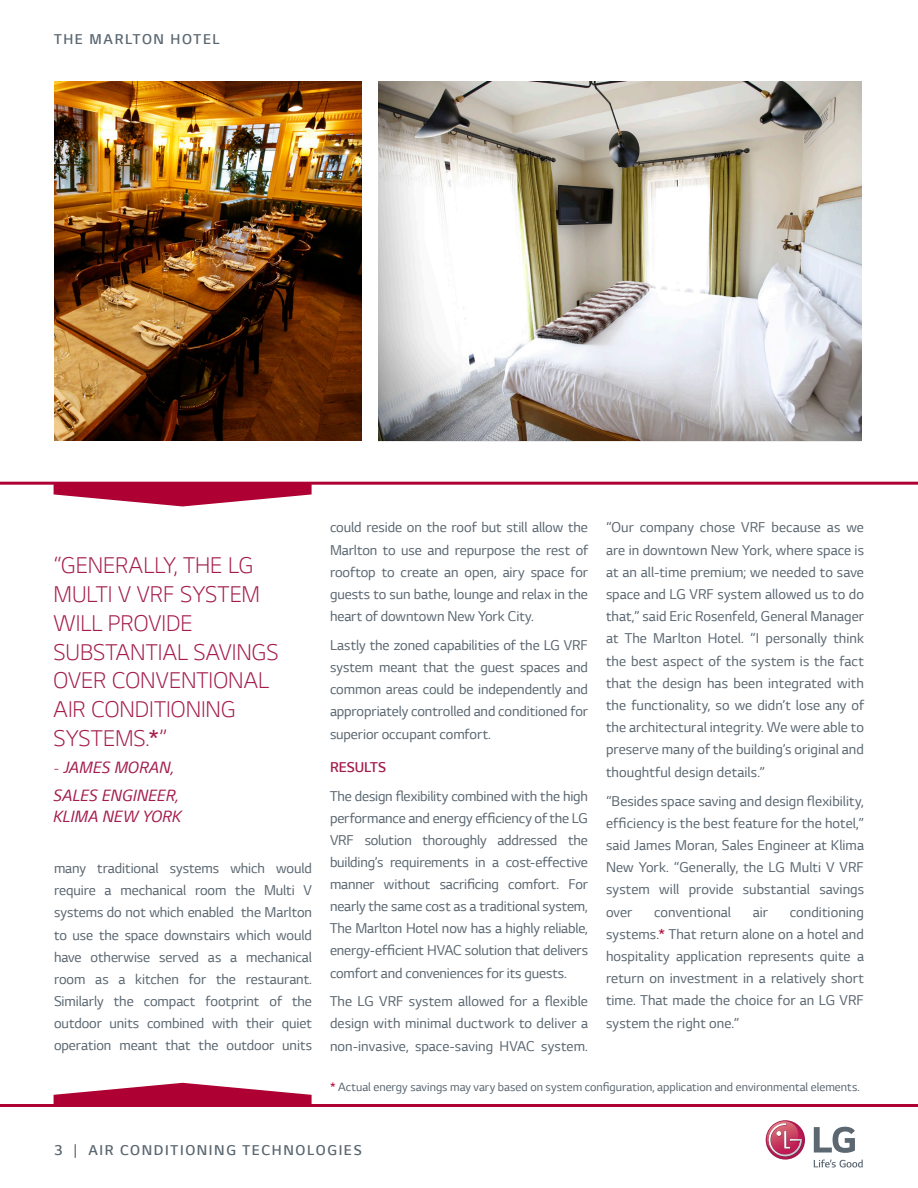
<style>
.page{position:relative;width:918px;height:1188px;background:#fff}
.page>*{position:absolute;margin:0;border:0;box-sizing:border-box;transform-origin:0 0}
.Quote_2{font:300 24px/28.8px "LG Smart";color:#a41c4d}
.Quote_2-2{font:italic 17.25px/20.7px "LG Smart";letter-spacing:.005em;color:#a41c4d}
.Body{font:15px/22.2px "LG Smart";color:#5a6670;text-align:justify}
.Body-2{font:300 15px "LG Smart";letter-spacing:.105em;color:#5a6670}
.Body-3{font:300 15px "LG Smart";letter-spacing:-.005em;color:#a41c4d}
.Body-4{font:12.6px "LG Smart";color:#5a6670}
.s1{font-weight:400}
.s2{font-weight:300;font-style:normal;font-size:16.5px}
.s3{color:#ae0032}
</style>
<div class="page">
<svg style="left:814px;top:1160px;width:49px;height:7px"></svg>
<svg style="left:814px;top:1127px;width:41px;height:26px"></svg>
<svg style="left:766px;top:1120px;width:39px;height:40px"></svg>
<svg style="left:765px;top:1121px;width:38px;height:36px"></svg>
<hr style="left:0;top:1104px;width:918px;height:3px;background:#ae0032">
<svg style="left:54px;top:1083px;width:258px;height:21px"></svg>
<img style="left:379px;top:81px;width:482px;height:360px">
<hr style="left:0;top:482px;width:918px;height:3px;background:#ae0032">
<svg style="left:54px;top:484px;width:258px;height:22px"></svg>
<img style="left:54px;top:81px;width:308px;height:360px">
<p class="Body-2" style="left:54px;top:30px;width:167px">THE MARLTON HOTEL</p>
<p class="Quote_2" style="left:54px;top:551px;width:227px">“GENERALLY, THE LG<br>MULTI V VRF SYSTEM<br>WILL PROVIDE<br>SUBSTANTIAL SAVINGS<br>OVER CONVENTIONAL<br>AIR CONDITIONING<br>SYSTEMS.<span class="s1">*</span>”</p>
<p class="Quote_2-2" style="left:54px;top:757px;width:122px"><span class="s2">-</span> JAMES MORAN,</p>
<p class="Quote_2-2" style="left:54px;top:785px;width:129px">SALES ENGINEER,<br>KLIMA NEW YORK</p>
<p class="Body" style="left:54px;top:857px;width:260px">many traditional systems which would require a mechanical room the Multi V systems do not which enabled the Marlton to use the space downstairs which would have otherwise served as a mechanical room as a kitchen for the restaurant.<br>Similarly the compact footprint of the outdoor units combined with their quiet operation meant that the outdoor units</p>
<p class="Body" style="left:330px;top:517px;width:260px">could reside on the roof but still allow the Marlton to use and repurpose the rest of rooftop to create an open, airy space for guests to sun bathe, lounge and relax in the heart of downtown New York City.</p>
<p class="Body" style="left:330px;top:634px;width:260px">Lastly the zoned capabilities of the LG VRF system meant that the guest spaces and common areas could be independently and appropriately controlled and conditioned for superior occupant comfort.</p>
<p class="Body-3" style="left:330px;top:759px;width:58px">RESULTS</p>
<p class="Body" style="left:330px;top:785px;width:260px">The design flexibility combined with the high performance and energy efficiency of the LG VRF solution thoroughly addressed the building’s requirements in a cost-effective manner without sacrificing comfort. For nearly the same cost as a traditional system, The Marlton Hotel now has a highly reliable, energy-efficient HVAC solution that delivers comfort and conveniences for its guests.</p>
<p class="Body" style="left:330px;top:990px;width:260px">The LG VRF system allowed for a flexible design with minimal ductwork to deliver a non-invasive, space-saving HVAC system.</p>
<p class="Body" style="left:606px;top:517px;width:260px">“Our company chose VRF because as we are in downtown New York, where space is at an all-time premium; we needed to save space and LG VRF system allowed us to do that,” said Eric Rosenfeld, General Manager at The Marlton Hotel. “I personally think the best aspect of the system is the fact that the design has been integrated with the functionality, so we didn’t lose any of the architectural integrity. We were able to preserve many of the building’s original and thoughtful design details.”</p>
<p class="Body" style="left:606px;top:790px;width:260px">“Besides space saving and design flexibility, efficiency is the best feature for the hotel,” said James Moran, Sales Engineer at Klima New York. “Generally, the LG Multi V VRF system will provide substantial savings over</p>
<p class="Body" style="left:606px;top:901px;width:260px;text-indent:184px">conditioning systems.<span class="s3">*</span> That return alone on a hotel and hospitality application represents quite a return on investment in a relatively short time. That made the choice for an LG VRF system the right one.”</p>
<p class="Body" style="left:654px;top:901px;width:78px">conventional</p>
<p class="Body" style="left:753px;top:901px;width:17px">air</p>
<p class="Body-4" style="left:330px;top:1080px;width:531px"><span class="s3">*</span> Actual energy savings may vary based on system configuration, application and environmental elements.</p>
<p class="Body-2" style="left:54px;top:1141px;width:309px">3 | AIR CONDITIONING TECHNOLOGIES</p>
</div>
